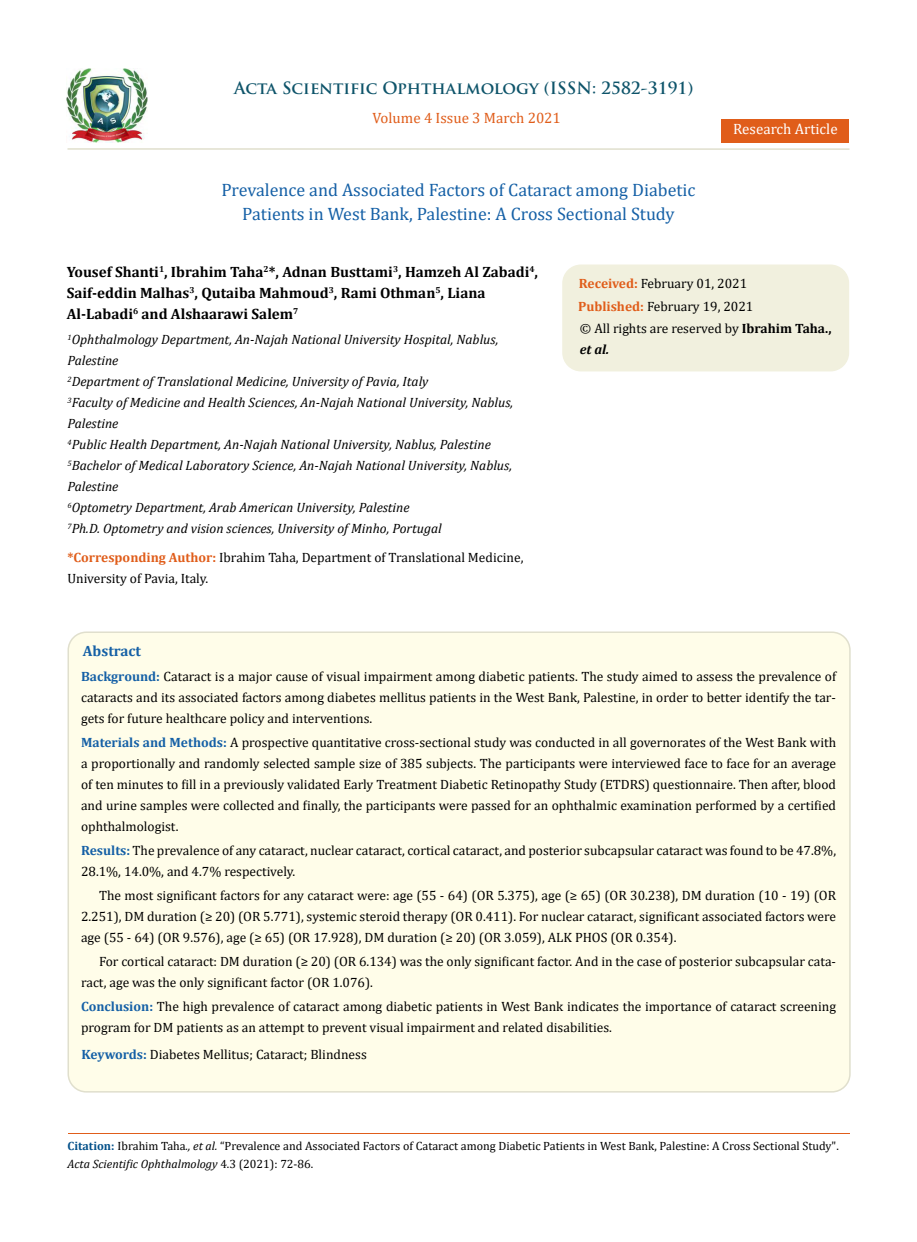
<style>
.page{position:relative;width:917px;height:1242px;background:#fff}
.page>*{position:absolute;margin:0;border:0;box-sizing:border-box;transform-origin:0 0}
.t1{font:18px/24px "Cambria";color:#1560a6;text-align:center}
.t2{font:700 16.5px "Trajan Pro";color:#0e546a}
.t3{font:700 15px/21px "Cambria";color:#000}
.t4{font:15px "Cambria";color:#e05d1a}
.t5{font:15px "Cambria";color:#fff}
.t6{font:700 15px "Cambria";color:#1560a6}
.t7{font:13.5px/21px "Cambria";color:#000}
.t8{font:italic 13.5px/21px "Cambria";color:#000}
.t9{font:12px/18px "Cambria";color:#000}
.s1{font-weight:700;color:#e05d1a}
.s2{font-weight:700}
.s3{font-weight:700;font-style:italic}
.s4{font-weight:700;color:#1560a6}
.s5{font-weight:700;color:#035089}
.s6{font-style:italic}
</style>
<div class="page">
<img style="left:67px;top:68px;width:80px;height:74px">
<div style="left:721px;top:119px;width:128px;height:23px;background:#e05d1a"></div>
<div style="left:563px;top:265px;width:285px;height:106px;background:#f1f0de;border-radius:18px"></div>
<div style="left:562px;top:265px;width:287px;height:106px;border:2px solid #f1f0de;border-radius:18px"></div>
<div style="left:68px;top:632px;width:781px;height:460px;background:#fffde9;border-radius:18px"></div>
<hr style="left:68px;top:1133px;width:781px;height:1px;background:#e05d1a">
<hr style="left:67px;top:148px;width:782px;height:2px;background:#e0dfcd">
<p class="t2" style="left:234px;top:77px;width:461px">Acta Scientific Ophthalmology (ISSN: 2582-3191)</p>
<p class="t4" style="left:372px;top:109px;width:190px">Volume 4 Issue 3 March 2021</p>
<h1 class="t1" style="left:221px;top:178px;width:475px">Prevalence and Associated Factors of Cataract among Diabetic<br>Patients in West Bank, Palestine: A Cross Sectional Study</h1>
<p class="t5" style="left:733px;top:120px;width:106px">Research Article</p>
<p class="t3" style="left:67px;top:261px;width:473px">Yousef Shanti<sup>1</sup>, Ibrahim Taha<sup>2</sup>*, Adnan Busttami<sup>3</sup>, Hamzeh Al Zabadi<sup>4</sup>,<br>Saif-eddin Malhas<sup>3</sup>, Qutaiba Mahmoud<sup>3</sup>, Rami Othman<sup>5</sup>, Liana<br>Al-Labadi<sup>6</sup> and Alshaarawi Salem<sup>7</sup></p>
<p class="t8" style="left:67px;top:329px;width:447px"><sup>1</sup>Ophthalmology Department, An-Najah National University Hospital, Nablus, Palestine<br><sup>2</sup>Department of Translational Medicine, University of Pavia, Italy<br><sup>3</sup>Faculty of Medicine and Health Sciences, An-Najah National University, Nablus, Palestine<br><sup>4</sup>Public Health Department, An-Najah National University, Nablus, Palestine <sup>5</sup>Bachelor of Medical Laboratory Science, An-Najah National University, Nablus, Palestine<br><sup>6</sup>Optometry Department, Arab American University, Palestine<br><sup>7</sup>Ph.D. Optometry and vision sciences, University of Minho, Portugal</p>
<p class="t7" style="left:67px;top:547px;width:457px"><span class="s1">*Corresponding Author:</span> Ibrahim Taha, Department of Translational Medicine,<br>University of Pavia, Italy.</p>
<p class="t7" style="left:578px;top:272px;width:177px;line-height:23px"><span class="s1">Received:</span> February 01, 2021<br><span class="s1">Published:</span> February 19, 2021</p>
<p class="t7" style="left:580px;top:318px;width:253px">© All rights are reserved by <span class="s2">Ibrahim Taha., </span><span class="s3">et al.</span></p>
<p class="t6" style="left:83px;top:640px;width:60px">Abstract</p>
<p class="t7" style="left:81px;top:666px;width:756px;text-align:justify"><span class="s4">Background:</span> Cataract is a major cause of visual impairment among diabetic patients. The study aimed to assess the prevalence of cataracts and its associated factors among diabetes mellitus patients in the West Bank, Palestine, in order to better identify the tar&shy;gets for future healthcare policy and interventions.</p>
<p class="t7" style="left:81px;top:732px;width:756px;text-align:justify"><span class="s4">Materials and Methods:</span> A prospective quantitative cross-sectional study was conducted in all governorates of the West Bank with a proportionally and randomly selected sample size of 385 subjects. The participants were interviewed face to face for an average of ten minutes to fill in a previously validated Early Treatment Diabetic Retinopathy Study (ETDRS) questionnaire. Then after, blood and urine samples were collected and finally, the participants were passed for an ophthalmic examination performed by a certified ophthalmologist.</p>
<p class="t7" style="left:81px;top:840px;width:756px"><span class="s4">Results:</span> The prevalence of any cataract, nuclear cataract, cortical cataract, and posterior subcapsular cataract was found to be 47.8%,<br>28.1%, 14.0%, and 4.7% respectively.</p>
<p class="t7" style="left:81px;top:885px;width:756px;text-align:justify;text-indent:18px">The most significant factors for any cataract were: age (55 - 64) (OR 5.375), age (≥ 65) (OR 30.238), DM duration (10 - 19) (OR 2.251), DM duration (≥ 20) (OR 5.771), systemic steroid therapy (OR 0.411). For nuclear cataract, significant associated factors were age (55 - 64) (OR 9.576), age (≥ 65) (OR 17.928), DM duration (≥ 20) (OR 3.059), ALK PHOS (OR 0.354).</p>
<p class="t7" style="left:81px;top:951px;width:756px;text-indent:18px">For cortical cataract: DM duration (≥ 20) (OR 6.134) was the only significant factor. And in the case of posterior subcapsular cata&shy;ract, age was the only significant factor (OR 1.076).</p>
<p class="t7" style="left:81px;top:996px;width:756px"><span class="s4">Conclusion:</span> The high prevalence of cataract among diabetic patients in West Bank indicates the importance of cataract screening program for DM patients as an attempt to prevent visual impairment and related disabilities.</p>
<p class="t7" style="left:82px;top:1044px;width:287px"><span class="s4">Keywords:</span> Diabetes Mellitus; Cataract; Blindness</p>
<p class="t9" style="left:68px;top:1137px;width:772px"><span class="s5">Citation:</span> Ibrahim Taha<span class="s6">., et al.</span> “Prevalence and Associated Factors of Cataract among Diabetic Patients in West Bank, Palestine: A Cross Sectional Study".<br><span class="s6">Acta Scientific Ophthalmology</span> 4.3 (2021): 72-86.</p>
</div>
